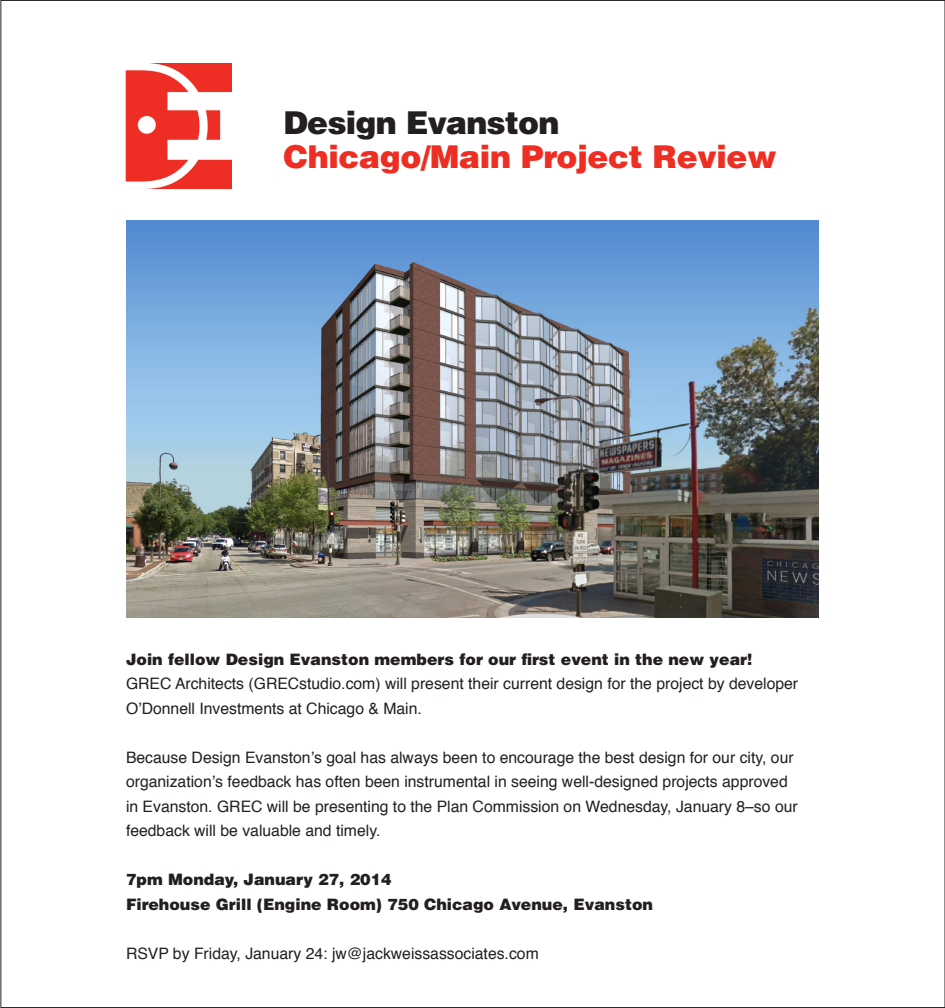
<style>
.page{position:relative;width:945px;height:1008px;background:#fff}
.page>*{position:absolute;margin:0;border:0;box-sizing:border-box;transform-origin:0 0}
.t1{font:900 31.5px "Helvetica";letter-spacing:-.01em;color:#ee2e22}
.t2{font:900 31.5px "Helvetica";letter-spacing:-.025em;color:#231f20}
.t3{font:15.75px/24.5px "Helvetica";color:#231f20}
.t4{font:900 15.75px "Helvetica";color:#231f20}
</style>
<div class="page">
<img style="left:125px;top:63px;width:106px;height:126px">
<img style="left:126px;top:220px;width:693px;height:397px">
<p class="t2" style="left:284px;top:102px;width:278px">Design Evanston</p>
<p class="t1" style="left:284px;top:136px;width:495px">Chicago/Main Project Review</p>
<p class="t4" style="left:126px;top:649px;width:628px">Join fellow Design Evanston members for our first event in the new year!</p>
<p class="t3" style="left:126px;top:672px;width:674px">GREC Architects (GRECstudio.com) will present their current design for the project by developer<br>O’Donnell Investments at Chicago &amp; Main.</p>
<p class="t3" style="left:126px;top:746px;width:673px">Because Design Evanston’s goal has always been to encourage the best design for our city, our organization’s feedback has often been instrumental in seeing well-designed projects approved in Evanston. GREC will be presenting to the Plan Commission on Wednesday, January 8–so our feedback will be valuable and timely.</p>
<p class="t4" style="left:126px;top:869px;width:267px">7pm Monday, January 27, 2014</p>
<p class="t4" style="left:126px;top:894px;width:529px">Firehouse Grill (Engine Room) 750 Chicago Avenue, Evanston</p>
<p class="t3" style="left:126px;top:942px;width:414px">RSVP by Friday, January 24: jw@jackweissassociates.com</p>
</div>
